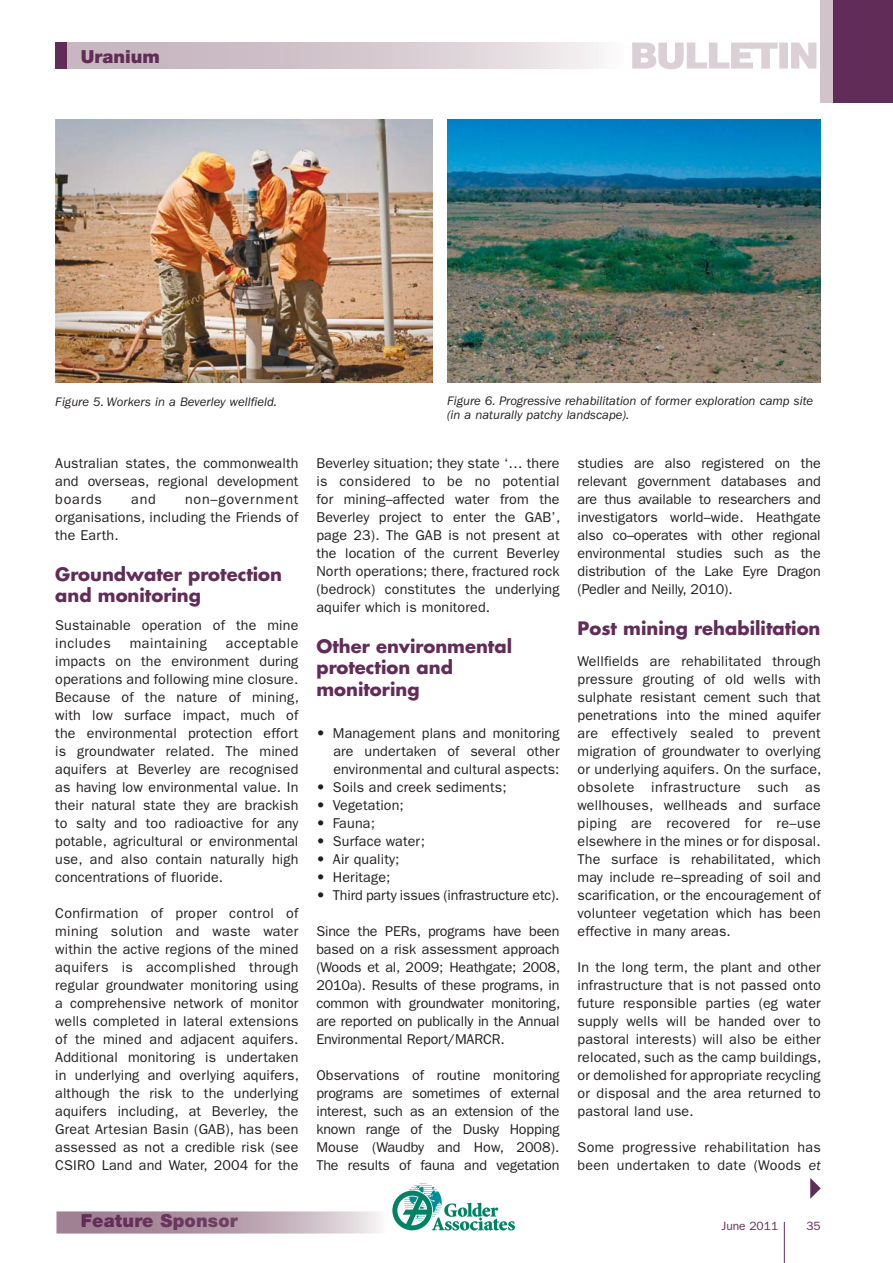
<style>
.page{position:relative;width:893px;height:1263px;background:#fff}
.page>*{position:absolute;margin:0;border:0;box-sizing:border-box;transform-origin:0 0}
.t1{font:700 18px/21.6px "Futura";color:#622c58}
.t2{font:900 18px "Helvetica Neue";letter-spacing:.01em;color:#622c58}
.t3{font:14.25px/18px "Franklin Gothic";letter-spacing:.01em;color:#231f20;text-align:justify}
.t4{font:14.25px "Franklin Gothic";letter-spacing:-.01em;color:#231f20}
.t5{font:14.25px "Franklin Gothic";letter-spacing:.035em;color:#231f20}
.t6{font:italic 12.75px/14.2px "Franklin Gothic";color:#231f20}
.t7{font:12px "Franklin Gothic";color:#622c58}
.s1{color:#632d59}
.s2{color:#652f5a}
.s3{color:#66315a}
.s4{color:#68335c}
.s5{color:#68345c}
.s6{color:#6b395f}
.s7{color:#6d3b60}
.s8{color:#6f3f62}
.s9{color:#714264}
.s10{font-family:"Univers";font-weight:300;font-stretch:condensed}
.s11{font-style:italic}
</style>
<div class="page">
<div style="left:821px;top:0;width:72px;height:102px;background:#d1c3ca"></div>
<div style="left:833px;top:0;width:60px;height:102px;background:#622c58"></div>
<hr style="left:784px;top:1222px;width:1px;height:41px;background:#622c58">
<div style="left:55px;top:43px;width:581px;height:26px;background:linear-gradient(to right,#bea9b4,#f2eff0)"></div>
<div style="left:55px;top:43px;width:12px;height:26px;background:#622c58"></div>
<svg style="left:632px;top:43px;width:184px;height:26px"></svg>
<svg style="left:56px;top:1184px;width:459px;height:50px"></svg>
<div style="left:82px;top:1214px;width:156px;height:17px;background:linear-gradient(to right,#9d7d90,#b39aa8)"></div>
<img style="left:447px;top:119px;width:374px;height:264px">
<img style="left:55px;top:119px;width:377px;height:264px">
<svg style="left:810px;top:1178px;width:11px;height:21px"></svg>
<p class="t2" style="left:81px;top:50px;width:80px">Uranium</p>
<p class="t6" style="left:55px;top:396px;width:223px">Figure 5. Workers in a Beverley wellfield.</p>
<p class="t3" style="left:55px;top:455px;width:245px">Australian states, the commonwealth and overseas, regional development boards</p>
<p class="t3" style="left:131px;top:491px;width:26px">and</p>
<p class="t3" style="left:55px;top:491px;width:245px;text-indent:130px">non–government organisations, including the Friends of the Earth.</p>
<p class="t1" style="left:55px;top:565px;width:228px">Groundwater protection and monitoring</p>
<p class="t3" style="left:55px;top:617px;width:245px">Sustainable operation of the mine includes</p>
<p class="t3" style="left:55px;top:635px;width:245px;text-indent:171px">acceptable impacts on the environment during operations and following mine closure.<br>Because of the nature of mining, with low surface impact, much of the environmental protection effort is groundwater related. The mined aquifers at Beverley are recognised as having low environmental value. In their natural state they are brackish to salty and too radioactive for any potable, agricultural or environmental use, and also contain naturally high concentrations of fluoride.</p>
<p class="t3" style="left:55px;top:905px;width:245px">Confirmation of proper control of mining solution and waste water within the active regions of the mined aquifers is accomplished through regular groundwater monitoring using a comprehensive network of monitor wells completed in lateral extensions of the mined and adjacent aquifers.<br>Additional monitoring is undertaken in underlying and overlying aquifers, although the risk to the underlying aquifers including, at Beverley, the Great Artesian Basin (GAB), has been assessed as not a credible risk (see CSIRO Land and Water, 2004 for the</p>
<p class="t5" style="left:130px;top:638px;width:79px">maintaining</p>
<p class="t2" style="left:81px;top:1215px;width:159px">Fe<span class="s1">at</span><span class="s2">ur</span><span class="s3">e</span> <span class="s4">S</span><span class="s5">p</span><span class="s6">o</span><span class="s7">n</span><span class="s8">so</span><span class="s9">r</span></p>
<p class="t6" style="left:447px;top:395px;width:368px">Figure 6. Progressive rehabilitation of former exploration camp site (in a naturally patchy landscape).</p>
<p class="t3" style="left:316px;top:455px;width:245px">Beverley situation; they state ‘… there is considered to be no potential for mining–affected water from the Beverley project to enter the GAB’, page 23). The GAB is not present at the location of the current Beverley North operations; there, fractured rock (bedrock) constitutes the underlying aquifer which is monitored.</p>
<p class="t1" style="left:316px;top:637px;width:197px">Other environmental protection and monitoring</p>
<p class="t3" style="left:333px;top:725px;width:228px;text-indent:-17px"><span class="s10">•</span> Management plans and monitoring are undertaken of several other environmental and cultural aspects:</p>
<p class="t3" style="left:316px;top:779px;width:192px"><span class="s10">•</span> Soils and creek sediments;</p>
<p class="t3" style="left:316px;top:797px;width:89px"><span class="s10">•</span> Vegetation;</p>
<p class="t3" style="left:316px;top:815px;width:60px"><span class="s10">•</span> Fauna;</p>
<p class="t3" style="left:316px;top:833px;width:110px"><span class="s10">•</span> Surface water;</p>
<p class="t3" style="left:316px;top:851px;width:85px"><span class="s10">•</span> Air quality;</p>
<p class="t3" style="left:316px;top:869px;width:76px"><span class="s10">•</span> Heritage;</p>
<p class="t4" style="left:316px;top:890px;width:245px"><span class="s10">•</span> Third party issues (infrastructure etc).</p>
<p class="t3" style="left:316px;top:923px;width:245px">Since the PERs, programs have been based on a risk assessment approach (Woods et al, 2009; Heathgate; 2008, 2010a). Results of these programs, in common with groundwater monitoring, are reported on publically in the Annual Environmental Report/MARCR.</p>
<p class="t3" style="left:316px;top:1067px;width:245px">Observations of routine monitoring programs are sometimes of external interest, such as an extension of the known range of the Dusky Hopping Mouse (Waudby and How, 2008).<br>The results of fauna and vegetation</p>
<p class="t3" style="left:577px;top:455px;width:245px">studies are also registered on the relevant government databases and are thus available to researchers and investigators world–wide. Heathgate also co–operates with other regional environmental studies such as the distribution of the Lake Eyre Dragon (Pedler and Neilly, 2010).</p>
<p class="t1" style="left:577px;top:619px;width:244px">Post mining rehabilitation</p>
<p class="t3" style="left:577px;top:653px;width:245px">Wellfields are rehabilitated through pressure grouting of old wells with sulphate resistant cement such that penetrations into the mined aquifer are effectively sealed to prevent migration of groundwater to overlying or underlying aquifers. On the surface, obsolete infrastructure such as wellhouses, wellheads and surface piping are recovered for re–use elsewhere in the mines or for disposal.<br>The surface is rehabilitated, which may include re–spreading of soil and scarification, or the encouragement of volunteer vegetation which has been effective in many areas.</p>
<p class="t3" style="left:577px;top:959px;width:245px">In the long term, the plant and other infrastructure that is not passed onto future responsible parties (eg water supply wells will be handed over to pastoral interests) will also be either relocated, such as the camp buildings, or demolished for appropriate recycling or disposal and the area returned to pastoral land use.</p>
<p class="t3" style="left:577px;top:1139px;width:245px">Some progressive rehabilitation has been undertaken to date (Woods <span class="s11">et</span></p>
<p class="t7" style="left:721px;top:1222px;width:58px">June 2011</p>
<p class="t7" style="left:806px;top:1222px;width:16px">35</p>
</div>
